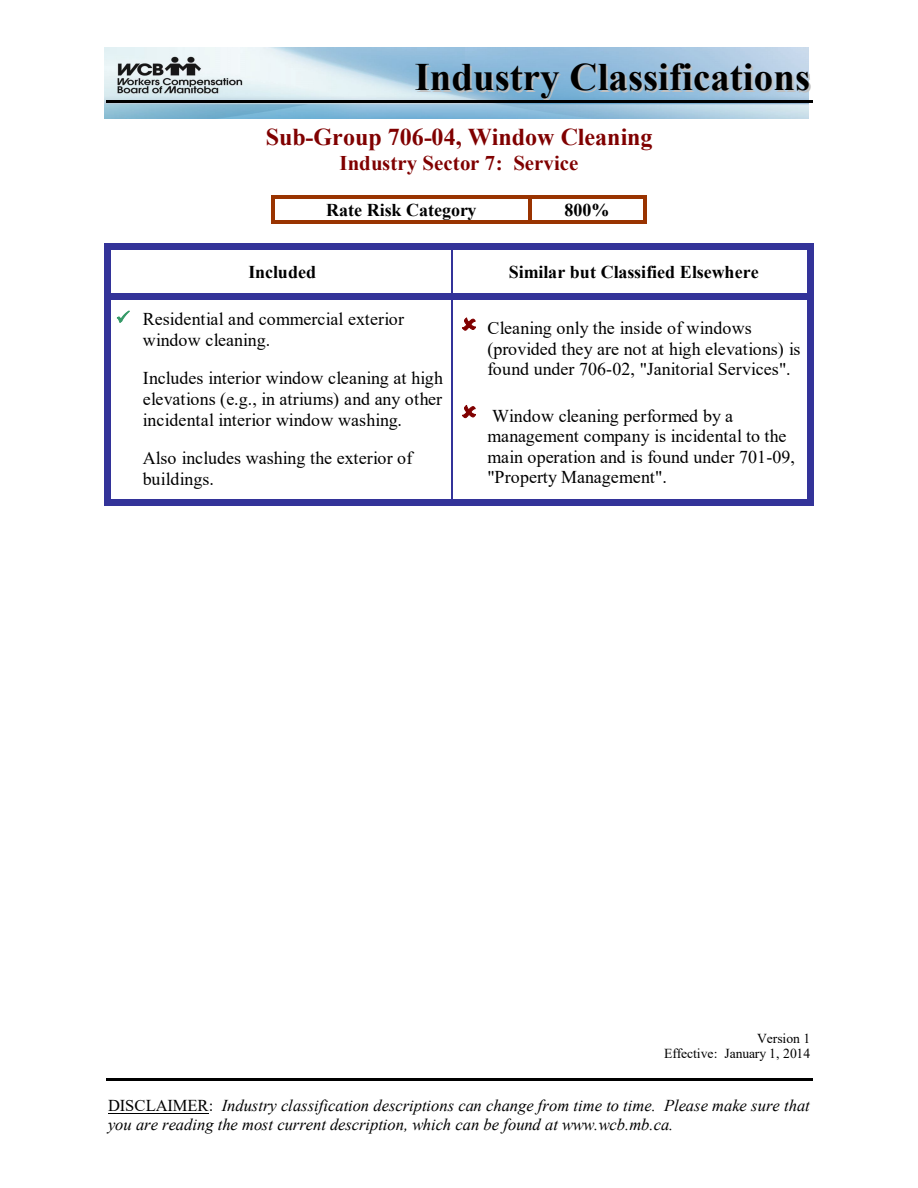
<style>
.page{position:relative;width:918px;height:1188px;background:#fff}
.page>*{position:absolute;margin:0;border:0;box-sizing:border-box;transform-origin:0 0}
.t1{font:700 38.85px "Times New Roman";color:#000}
.t2{font:700 24.15px "Times New Roman";color:#800000}
.t3{font:700 20.85px "Times New Roman";letter-spacing:.005em;color:#800000}
.t4{font:18px/20.7px "Times New Roman";color:#000}
.t5{font:700 18px "Times New Roman";color:#000}
.t6{font:italic 16.5px/18.8px "Times New Roman";color:#000}
.t7{font:13.65px/15.5px "Times New Roman";color:#000;text-align:right}
.s1{color:#396}
.s2{font-style:normal}
</style>
<div class="page">
<hr style="left:106px;top:1078px;width:706px;height:2px;background:#000">
<div style="left:105px;top:244px;width:6px;height:7px;background:#339"></div>
<div style="left:111px;top:244px;width:340px;height:6px;background:#339"></div>
<div style="left:451px;top:244px;width:7px;height:6px;background:#339"></div>
<div style="left:458px;top:244px;width:349px;height:6px;background:#339"></div>
<div style="left:807px;top:244px;width:6px;height:7px;background:#339"></div>
<div style="left:105px;top:251px;width:6px;height:42px;background:#339"></div>
<hr style="left:451px;top:251px;width:2px;height:42px;background:#339">
<div style="left:807px;top:251px;width:6px;height:42px;background:#339"></div>
<div style="left:105px;top:293px;width:6px;height:7px;background:#339"></div>
<div style="left:111px;top:293px;width:340px;height:7px;background:#339"></div>
<div style="left:451px;top:293px;width:7px;height:7px;background:#339"></div>
<div style="left:458px;top:293px;width:349px;height:7px;background:#339"></div>
<div style="left:807px;top:293px;width:6px;height:7px;background:#339"></div>
<div style="left:105px;top:300px;width:6px;height:199px;background:#339"></div>
<svg style="left:105px;top:499px;width:6px;height:6px"></svg>
<div style="left:111px;top:499px;width:340px;height:6px;background:#339"></div>
<hr style="left:451px;top:300px;width:2px;height:199px;background:#339">
<div style="left:451px;top:499px;width:7px;height:6px;background:#339"></div>
<div style="left:458px;top:499px;width:349px;height:6px;background:#339"></div>
<div style="left:807px;top:300px;width:6px;height:199px;background:#339"></div>
<svg style="left:807px;top:499px;width:6px;height:6px"></svg>
<hr style="left:108px;top:1113px;width:101px;height:1px;background:#000">
<img style="left:105px;top:48px;width:704px;height:70px">
<hr style="left:106px;top:100px;width:706px;height:3px;background:#000">
<svg style="left:271px;top:196px;width:4px;height:3px"></svg>
<hr style="left:275px;top:196px;width:253px;height:3px;background:#930">
<hr style="left:531px;top:196px;width:112px;height:3px;background:#930">
<hr style="left:271px;top:199px;width:4px;height:21px;background:#930">
<svg style="left:271px;top:220px;width:4px;height:3px"></svg>
<hr style="left:275px;top:220px;width:253px;height:3px;background:#930">
<hr style="left:528px;top:199px;width:3px;height:21px;background:#930">
<hr style="left:531px;top:220px;width:112px;height:3px;background:#930">
<hr style="left:643px;top:199px;width:3px;height:21px;background:#930">
<p class="t1" style="left:415px;top:49px;width:397px">Industry Classifications</p>
<h1 class="t2" style="left:266px;top:120px;width:388px">Sub-Group 706-04, Window Cleaning</h1>
<h1 class="t3" style="left:339px;top:148px;width:240px">Industry Sector 7: Service</h1>
<p class="t5" style="left:326px;top:197px;width:152px">Rate Risk Category</p>
<p class="t5" style="left:564px;top:197px;width:46px">800%</p>
<p class="t5" style="left:248px;top:259px;width:69px">Included</p>
<p class="t5" style="left:509px;top:259px;width:252px">Similar but Classified Elsewhere</p>
<p class="t4" style="left:143px;top:308px;width:263px;text-indent:-27px"><span class="s1">✓</span> Residential and commercial exterior window cleaning.</p>
<p class="t4" style="left:143px;top:367px;width:302px;text-align:justify">Includes interior window cleaning at high elevations (e.g., in atriums) and any other incidental interior window washing.</p>
<p class="t4" style="left:143px;top:448px;width:271px">Also includes washing the exterior of buildings.</p>
<p class="t4" style="left:487px;top:317px;width:314px">Cleaning only the inside of windows (provided they are not at high elevations) is found under 706-02, "Janitorial Services".</p>
<p class="t4" style="left:487px;top:405px;width:309px">Window cleaning performed by a management company is incidental to the main operation and is found under 701-09, "Property Management".</p>
<p class="t7" style="left:664px;top:1030px;width:148px">Version 1<br>Effective: January 1, 2014</p>
<p class="t6" style="left:108px;top:1096px;width:703px"><span class="s2">DISCLAIMER:</span> Industry classification descriptions can change from time to time. Please make sure that you are reading the most current description, which can be found at www.wcb.mb.ca.</p>
</div>
